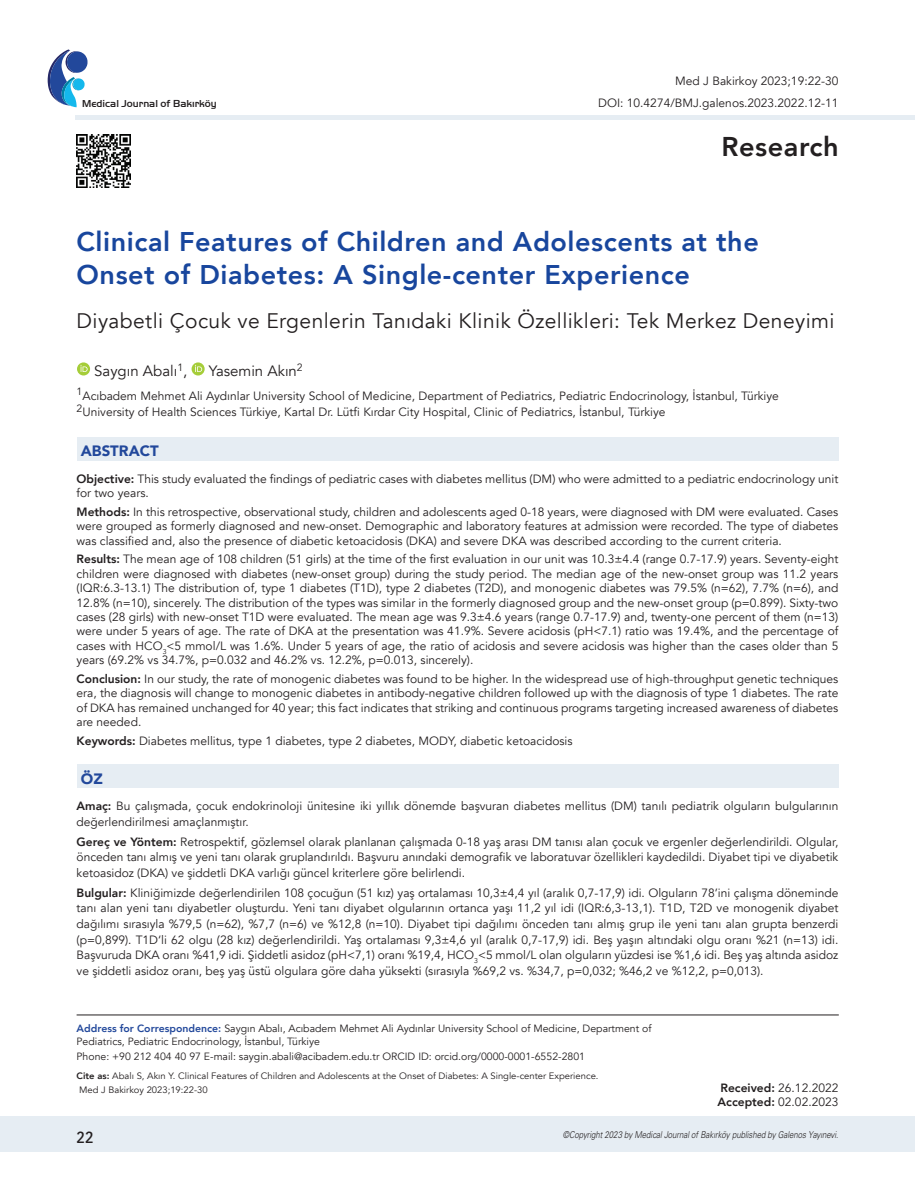
<style>
.page{position:relative;width:915px;height:1191px;background:#fff}
.page>*{position:absolute;margin:0;border:0;box-sizing:border-box;transform-origin:0 0}
.t1{font:800 27.15px "Avenir";letter-spacing:.02em;color:#231f20}
.t2{font:800 27px/32.4px "Avenir";letter-spacing:.02em;color:#18469d}
.t3{font:21px "Avenir";letter-spacing:.02em;color:#231f20}
.t4{font:500 16.5px "Kohinoor Devanagari";color:#231f20}
.t5{font:15px "Avenir";color:#231f20}
.t6{font:900 15px "Avenir";color:#22489b}
.t7{font:12px/14.4px "Avenir";color:#231f20;text-align:justify}
.t8{font:10.5px/12.8px "Avenir";color:#231f20}
.t9{font:500 10.5px "Handel Got D";color:#231f20}
.t10{font:9.45px "Univers Light Ita Tr";letter-spacing:-.005em;color:#231f20;scale:.83 1}
.t11{font:9.3px/13.5px "Avenir";color:#231f20}
.s1{font-weight:800}
.s2{font-weight:800;color:#22489b}
</style>
<div class="page">
<div style="left:0;top:1116px;width:914px;height:35px;background:#e6edf3"></div>
<hr style="left:75px;top:115px;width:839px;height:4px;background:#e6edf3">
<svg style="left:48px;top:49px;width:40px;height:58px"></svg>
<img style="left:77px;top:134px;width:53px;height:54px">
<hr style="left:77px;top:1014px;width:761px;height:1px;background:#231f20">
<div style="left:77px;top:764px;width:761px;height:24px;background:#e6edf3"></div>
<div style="left:77px;top:437px;width:761px;height:23px;background:#e6edf3"></div>
<svg style="left:77px;top:362px;width:13px;height:13px"></svg>
<svg style="left:80px;top:365px;width:8px;height:7px"></svg>
<svg style="left:191px;top:362px;width:13px;height:13px"></svg>
<svg style="left:195px;top:365px;width:7px;height:7px"></svg>
<p class="t9" style="left:82px;top:98px;width:136px">Medical Journal of Bakırköy</p>
<p class="t7" style="left:675px;top:74px;width:164px">Med J Bakirkoy 2023;19:22-30</p>
<p class="t7" style="left:598px;top:96px;width:241px">DOI: 10.4274/BMJ.galenos.2023.2022.12-11</p>
<h1 class="t1" style="left:721px;top:126px;width:119px">Research</h1>
<h2 class="t2" style="left:77px;top:226px;width:683px">Clinical Features of Children and Adolescents at the<br>Onset of Diabetes: A Single-center Experience</h2>
<h3 class="t3" style="left:77px;top:309px;width:759px">Diyabetli Çocuk ve Ergenlerin Tanıdaki Klinik Özellikleri: Tek Merkez Deneyimi</h3>
<p class="t5" style="left:94px;top:361px;width:95px">Saygın Abalı<sup>1</sup>,</p>
<p class="t5" style="left:209px;top:361px;width:95px">Yasemin Akın<sup>2</sup></p>
<p class="t7" style="left:77px;top:388px;width:703px;line-height:16.5px"><sup>1</sup>Acıbadem Mehmet Ali Aydınlar University School of Medicine, Department of Pediatrics, Pediatric Endocrinology, İstanbul, Türkiye<br><sup>2</sup>University of Health Sciences Türkiye, Kartal Dr. Lütfi Kırdar City Hospital, Clinic of Pediatrics, İstanbul, Türkiye</p>
<p class="t6" style="left:81px;top:438px;width:79px">ABSTRACT</p>
<p class="t7" style="left:77px;top:472px;width:763px"><span class="s1">Objective:</span> This study evaluated the findings of pediatric cases with diabetes mellitus (DM) who were admitted to a pediatric endocrinology unit for two years.</p>
<p class="t7" style="left:77px;top:505px;width:763px"><span class="s1">Methods:</span> In this retrospective, observational study, children and adolescents aged 0-18 years, were diagnosed with DM were evaluated. Cases were grouped as formerly diagnosed and new-onset. Demographic and laboratory features at admission were recorded. The type of diabetes was classified and, also the presence of diabetic ketoacidosis (DKA) and severe DKA was described according to the current criteria.</p>
<p class="t7" style="left:77px;top:552px;width:763px"><span class="s1">Results:</span> The mean age of 108 children (51 girls) at the time of the first evaluation in our unit was 10.3±4.4 (range 0.7-17.9) years. Seventy-eight children were diagnosed with diabetes (new-onset group) during the study period. The median age of the new-onset group was 11.2 years (IQR:6.3-13.1) The distribution of, type 1 diabetes (T1D), type 2 diabetes (T2D), and monogenic diabetes was 79.5% (n=62), 7.7% (n=6), and 12.8% (n=10), sincerely. The distribution of the types was similar in the formerly diagnosed group and the new-onset group (p=0.899). Sixty-two cases (28 girls) with new-onset T1D were evaluated. The mean age was 9.3±4.6 years (range 0.7-17.9) and, twenty-one percent of them (n=13) were under 5 years of age. The rate of DKA at the presentation was 41.9%. Severe acidosis (pH&lt;7.1) ratio was 19.4%, and the percentage of cases with HCO<sub>3</sub>&lt;5 mmol/L was 1.6%. Under 5 years of age, the ratio of acidosis and severe acidosis was higher than the cases older than 5 years (69.2% vs 34.7%, p=0.032 and 46.2% vs. 12.2%, p=0.013, sincerely).</p>
<p class="t7" style="left:77px;top:672px;width:763px"><span class="s1">Conclusion:</span> In our study, the rate of monogenic diabetes was found to be higher. In the widespread use of high-throughput genetic techniques era, the diagnosis will change to monogenic diabetes in antibody-negative children followed up with the diagnosis of type 1 diabetes. The rate of DKA has remained unchanged for 40 year; this fact indicates that striking and continuous programs targeting increased awareness of diabetes are needed.</p>
<p class="t7" style="left:77px;top:733px;width:497px"><span class="s1">Keywords:</span> Diabetes mellitus, type 1 diabetes, type 2 diabetes, MODY, diabetic ketoacidosis</p>
<p class="t6" style="left:81px;top:765px;width:23px">ÖZ</p>
<p class="t7" style="left:77px;top:798px;width:763px;line-height:15.6px"><span class="s1">Amaç:</span> Bu çalışmada, çocuk endokrinoloji ünitesine iki yıllık dönemde başvuran diabetes mellitus (DM) tanılı pediatrik olguların bulgularının değerlendirilmesi amaçlanmıştır.</p>
<p class="t7" style="left:77px;top:834px;width:763px;line-height:15.6px"><span class="s1">Gereç ve Yöntem:</span> Retrospektif, gözlemsel olarak planlanan çalışmada 0-18 yaş arası DM tanısı alan çocuk ve ergenler değerlendirildi. Olgular, önceden tanı almış ve yeni tanı olarak gruplandırıldı. Başvuru anındaki demografik ve laboratuvar özellikleri kaydedildi. Diyabet tipi ve diyabetik ketoasidoz (DKA) ve şiddetli DKA varlığı güncel kriterlere göre belirlendi.</p>
<p class="t7" style="left:77px;top:885px;width:763px;line-height:15.6px"><span class="s1">Bulgular:</span> Kliniğimizde değerlendirilen 108 çocuğun (51 kız) yaş ortalaması 10,3±4,4 yıl (aralık 0,7-17,9) idi. Olguların 78’ini çalışma döneminde tanı alan yeni tanı diyabetler oluşturdu. Yeni tanı diyabet olgularının ortanca yaşı 11,2 yıl idi (IQR:6,3-13,1). T1D, T2D ve monogenik diyabet dağılımı sırasıyla %79,5 (n=62), %7,7 (n=6) ve %12,8 (n=10). Diyabet tipi dağılımı önceden tanı almış grup ile yeni tanı alan grupta benzerdi (p=0,899). T1D‘li 62 olgu (28 kız) değerlendirildi. Yaş ortalaması 9,3±4,6 yıl (aralık 0,7-17,9) idi. Beş yaşın altındaki olgu oranı %21 (n=13) idi.<br>Başvuruda DKA oranı %41,9 idi. Şiddetli asidoz (pH&lt;7,1) oranı %19,4, HCO<sub>3</sub>&lt;5 mmol/L olan olguların yüzdesi ise %1,6 idi. Beş yaş altında asidoz ve şiddetli asidoz oranı, beş yaş üstü olgulara göre daha yüksekti (sırasıyla %69,2 vs. %34,7, p=0,032; %46,2 ve %12,2, p=0,013).</p>
<p class="t8" style="left:77px;top:1022px;width:576px"><span class="s2">Address for Correspondence:</span> Saygın Abalı, Acıbadem Mehmet Ali Aydınlar University School of Medicine, Department of<br>Pediatrics, Pediatric Endocrinology, İstanbul, Türkiye</p>
<p class="t8" style="left:77px;top:1050px;width:509px">Phone: +90 212 404 40 97 E-mail: saygin.abali@acibadem.edu.tr ORCID ID: orcid.org/0000-0001-6552-2801</p>
<p class="t11" style="left:77px;top:1069px;width:523px"><span class="s1">Cite as:</span> Abalı S, Akın Y. Clinical Features of Children and Adolescents at the Onset of Diabetes: A Single-center Experience.<br>Med J Bakirkoy 2023;19:22-30</p>
<p class="t7" style="left:717px;top:1080px;width:122px"><span class="s1">Received:</span> 26.12.2022<br><span class="s1">Accepted:</span> 02.02.2023</p>
<h3 class="t4" style="left:77px;top:1127px;width:18px">22</h3>
<p class="t10" style="left:562px;top:1128px;width:333px">©Copyright 2023 by Medical Journal of Bakırköy published by Galenos Yayınevi.</p>
</div>
